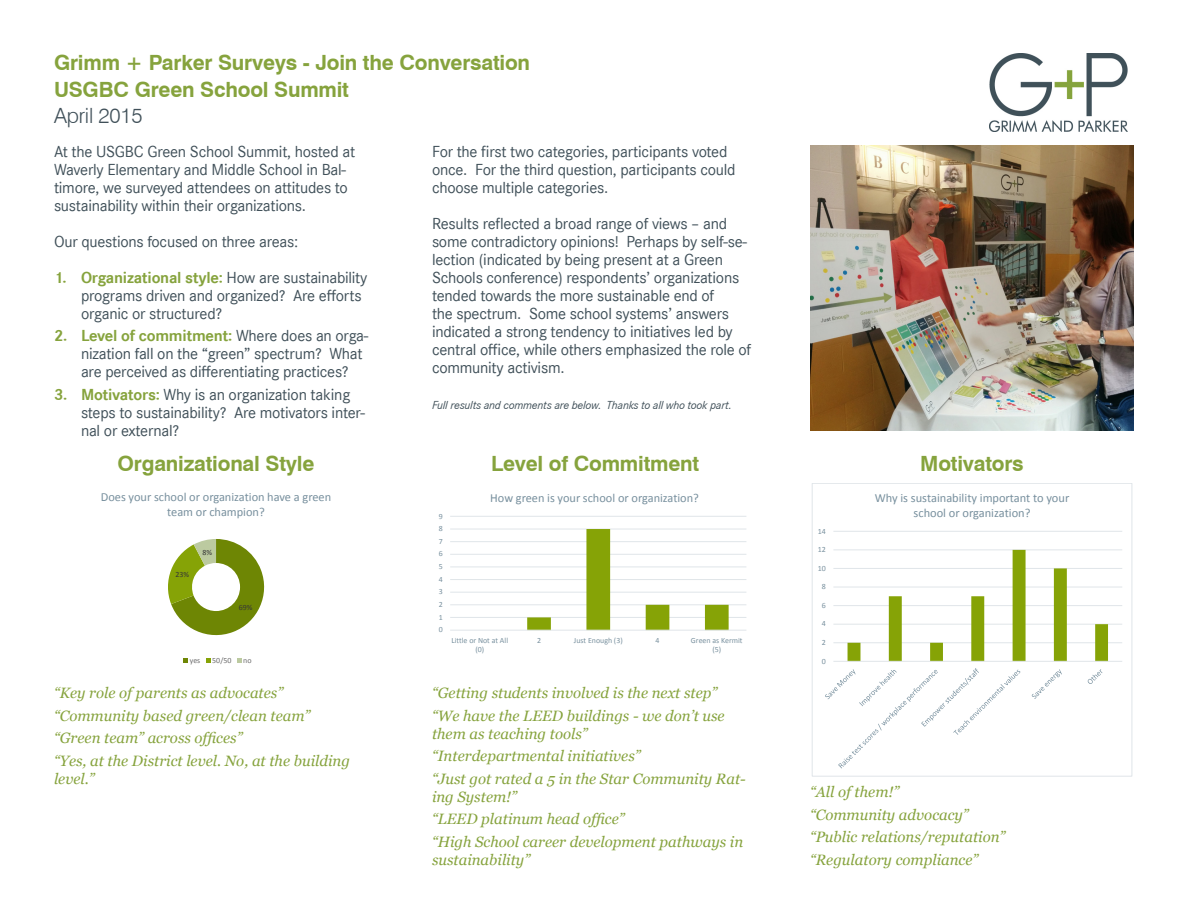
<style>
.page{position:relative;width:1188px;height:918px;background:#fff}
.page>*{position:absolute;margin:0;border:0;box-sizing:border-box;transform-origin:0 0}
.Table_of_Contents_He{font:700 21px/27px "Swiss 721 BT";letter-spacing:-.01em;color:#86a33d}
.Table_of_Contents_He-2{font:300 21px "Swiss 721 BT";letter-spacing:-.01em;color:#405059}
.t1{font:16.5px/18px "Corporate S";letter-spacing:-.015em;color:#405059}
.Paragraph_Style_1{font:italic 15px/18px "Georgia";color:#86a33d}
.t2{font:12.45px/15.1px "Calibri";color:#78909e;text-align:center}
.t3{font:12.3px/15.1px "Calibri";color:#78909e;text-align:center}
.t4{font:italic 12px "Corporate S";letter-spacing:-.015em;color:#405059}
.t5{font:7.95px/9.6px "Calibri";color:#78909e;text-align:center}
.t6{font:7.95px "Calibri";color:#6c6c6c}
.t7{font:7.95px "Calibri";color:#363636}
.s1{font-weight:700;color:#86a33d}
</style>
<div class="page">
<hr style="left:833px;top:642px;width:289px;height:1px;background:#e0e5e9">
<hr style="left:833px;top:624px;width:289px;height:1px;background:#e0e5e9">
<hr style="left:833px;top:605px;width:289px;height:1px;background:#e0e5e9">
<hr style="left:833px;top:587px;width:289px;height:1px;background:#e0e5e9">
<hr style="left:833px;top:568px;width:289px;height:1px;background:#e0e5e9">
<hr style="left:833px;top:550px;width:289px;height:1px;background:#e0e5e9">
<hr style="left:833px;top:531px;width:289px;height:1px;background:#e0e5e9">
<svg style="left:848px;top:550px;width:260px;height:111px"></svg>
<hr style="left:833px;top:661px;width:289px;height:1px;background:#e0e5e9">
<svg style="left:825px;top:668px;width:195px;height:100px"></svg>
<svg style="left:1032px;top:669px;width:30px;height:30px"></svg>
<svg style="left:1088px;top:669px;width:14px;height:15px"></svg>
<div style="left:812px;top:483px;width:320px;height:293px;border:1px solid #e0e5e9"></div>
<img style="left:810px;top:146px;width:324px;height:284px">
<img style="left:990px;top:54px;width:137px;height:77px">
<hr style="left:450px;top:617px;width:296px;height:1px;background:#e0e5e9">
<hr style="left:450px;top:604px;width:296px;height:1px;background:#e0e5e9">
<hr style="left:450px;top:592px;width:296px;height:1px;background:#e0e5e9">
<hr style="left:450px;top:579px;width:296px;height:1px;background:#e0e5e9">
<hr style="left:450px;top:567px;width:296px;height:1px;background:#e0e5e9">
<hr style="left:450px;top:554px;width:296px;height:1px;background:#e0e5e9">
<hr style="left:450px;top:541px;width:296px;height:1px;background:#e0e5e9">
<hr style="left:450px;top:529px;width:296px;height:1px;background:#e0e5e9">
<hr style="left:450px;top:516px;width:296px;height:1px;background:#e0e5e9">
<svg style="left:527px;top:529px;width:202px;height:101px"></svg>
<hr style="left:450px;top:630px;width:296px;height:1px;background:#e0e5e9">
<svg style="left:168px;top:539px;width:97px;height:97px"></svg>
<svg style="left:184px;top:658px;width:4px;height:5px"></svg>
<svg style="left:206px;top:658px;width:5px;height:5px"></svg>
<svg style="left:237px;top:658px;width:4px;height:5px"></svg>
<p class="Table_of_Contents_He" style="left:54px;top:49px;width:478px">Grimm + Parker Surveys - Join the Conversation<br>USGBC Green School Summit</p>
<p class="Table_of_Contents_He-2" style="left:54px;top:103px;width:90px">April 2015</p>
<p class="t1" style="left:54px;top:142px;width:303px">At the USGBC Green School Summit, hosted at Waverly Elementary and Middle School in Bal&shy;timore, we surveyed attendees on attitudes to sustainability within their organizations.</p>
<p class="t1" style="left:54px;top:232px;width:246px">Our questions focused on three areas:</p>
<p class="t1" style="left:81px;top:268px;width:288px;text-indent:-27px"><span class="s1">1. Organizational style:</span> How are sustainability programs driven and organized? Are efforts organic or structured?</p>
<p class="t1" style="left:81px;top:327px;width:289px;text-indent:-27px"><span class="s1">2. Level of commitment:</span> Where does an orga&shy;nization fall on the “green” spectrum? What are perceived as differentiating practices?</p>
<p class="t1" style="left:81px;top:385px;width:286px;text-indent:-27px"><span class="s1">3. Motivators:</span> Why is an organization taking steps to sustainability? Are motivators inter&shy;nal or external?</p>
<p class="t1" style="left:432px;top:142px;width:305px">For the first two categories, participants voted once. For the third question, participants could choose multiple categories.</p>
<p class="t1" style="left:432px;top:214px;width:321px">Results reflected a broad range of views – and some contradictory opinions! Perhaps by self-se&shy;lection (indicated by being present at a Green Schools conference) respondents’ organizations tended towards the more sustainable end of<br>the spectrum. Some school systems’ answers indicated a strong tendency to initiatives led by central office, while others emphasized the role of community activism.</p>
<p class="t4" style="left:432px;top:398px;width:301px">Full results and comments are below. Thanks to all who took part.</p>
<p class="Table_of_Contents_He" style="left:118px;top:450px;width:198px">Organizational Style</p>
<p class="Table_of_Contents_He" style="left:491px;top:450px;width:209px">Level of Commitment</p>
<p class="Table_of_Contents_He" style="left:920px;top:450px;width:105px">Motivators</p>
<p class="t3" style="left:101px;top:489px;width:232px">Does your school or organization have a green team or champion?</p>
<p class="t5" style="left:439px;top:511px;width:6px">9</p>
<p class="t3" style="left:490px;top:490px;width:210px">How green is your school or organization?</p>
<p class="t2" style="left:875px;top:489px;width:196px">Why is sustainability important to your school or organization?</p>
<p class="t5" style="left:439px;top:523px;width:6px">8</p>
<p class="t5" style="left:818px;top:526px;width:10px">14</p>
<p class="t5" style="left:439px;top:536px;width:6px">7</p>
<p class="t7" style="left:203px;top:547px;width:11px">8%</p>
<p class="t5" style="left:439px;top:549px;width:6px">6</p>
<p class="t5" style="left:818px;top:544px;width:10px">12</p>
<p class="t7" style="left:175px;top:569px;width:15px">23%</p>
<p class="t5" style="left:439px;top:561px;width:6px">5</p>
<p class="t5" style="left:439px;top:574px;width:6px">4</p>
<p class="t5" style="left:818px;top:563px;width:10px">10</p>
<p class="t5" style="left:439px;top:587px;width:6px">3</p>
<p class="t5" style="left:822px;top:581px;width:6px">8</p>
<p class="t7" style="left:239px;top:603px;width:15px">69%</p>
<p class="t5" style="left:439px;top:599px;width:6px">2</p>
<p class="t5" style="left:822px;top:600px;width:6px">6</p>
<p class="t5" style="left:439px;top:612px;width:6px">1</p>
<p class="t5" style="left:439px;top:625px;width:6px">0</p>
<p class="t5" style="left:822px;top:619px;width:6px">4</p>
<p class="t5" style="left:451px;top:635px;width:58px">Little or Not at All (0)</p>
<p class="t5" style="left:537px;top:635px;width:6px">2</p>
<p class="t5" style="left:574px;top:635px;width:50px">Just Enough (3)</p>
<p class="t5" style="left:656px;top:635px;width:6px">4</p>
<p class="t5" style="left:691px;top:635px;width:53px">Green as Kermit (5)</p>
<p class="t5" style="left:822px;top:637px;width:6px">2</p>
<p class="t6" style="left:190px;top:655px;width:12px">yes</p>
<p class="t6" style="left:212px;top:655px;width:21px">50/50</p>
<p class="t6" style="left:243px;top:655px;width:10px">no</p>
<p class="t5" style="left:822px;top:656px;width:6px">0</p>
<p class="Paragraph_Style_1" style="left:54px;top:684px;width:231px">“Key role of parents as advocates”</p>
<p class="Paragraph_Style_1" style="left:54px;top:707px;width:258px">“Community based green/clean team”</p>
<p class="Paragraph_Style_1" style="left:54px;top:729px;width:190px">“Green team” across offices”</p>
<p class="Paragraph_Style_1" style="left:54px;top:752px;width:297px">“Yes, at the District level. No, at the building level.”</p>
<p class="Paragraph_Style_1" style="left:432px;top:684px;width:287px">“Getting students involved is the next step”</p>
<p class="Paragraph_Style_1" style="left:432px;top:707px;width:294px">“We have the LEED buildings - we don’t use them as teaching tools”</p>
<p class="Paragraph_Style_1" style="left:432px;top:747px;width:210px">“Interdepartmental initiatives”</p>
<p class="Paragraph_Style_1" style="left:432px;top:770px;width:315px">“Just got rated a 5 in the Star Community Rat&shy;ing System!”</p>
<p class="Paragraph_Style_1" style="left:432px;top:810px;width:194px">“LEED platinum head office”</p>
<p class="Paragraph_Style_1" style="left:432px;top:833px;width:313px">“High School career development pathways in sustainability”</p>
<p class="Paragraph_Style_1" style="left:810px;top:783px;width:91px">“All of them!”</p>
<p class="Paragraph_Style_1" style="left:810px;top:806px;width:160px">“Community advocacy”</p>
<p class="Paragraph_Style_1" style="left:810px;top:828px;width:197px">“Public relations/reputation”</p>
<p class="Paragraph_Style_1" style="left:810px;top:851px;width:170px">“Regulatory compliance”</p>
</div>
